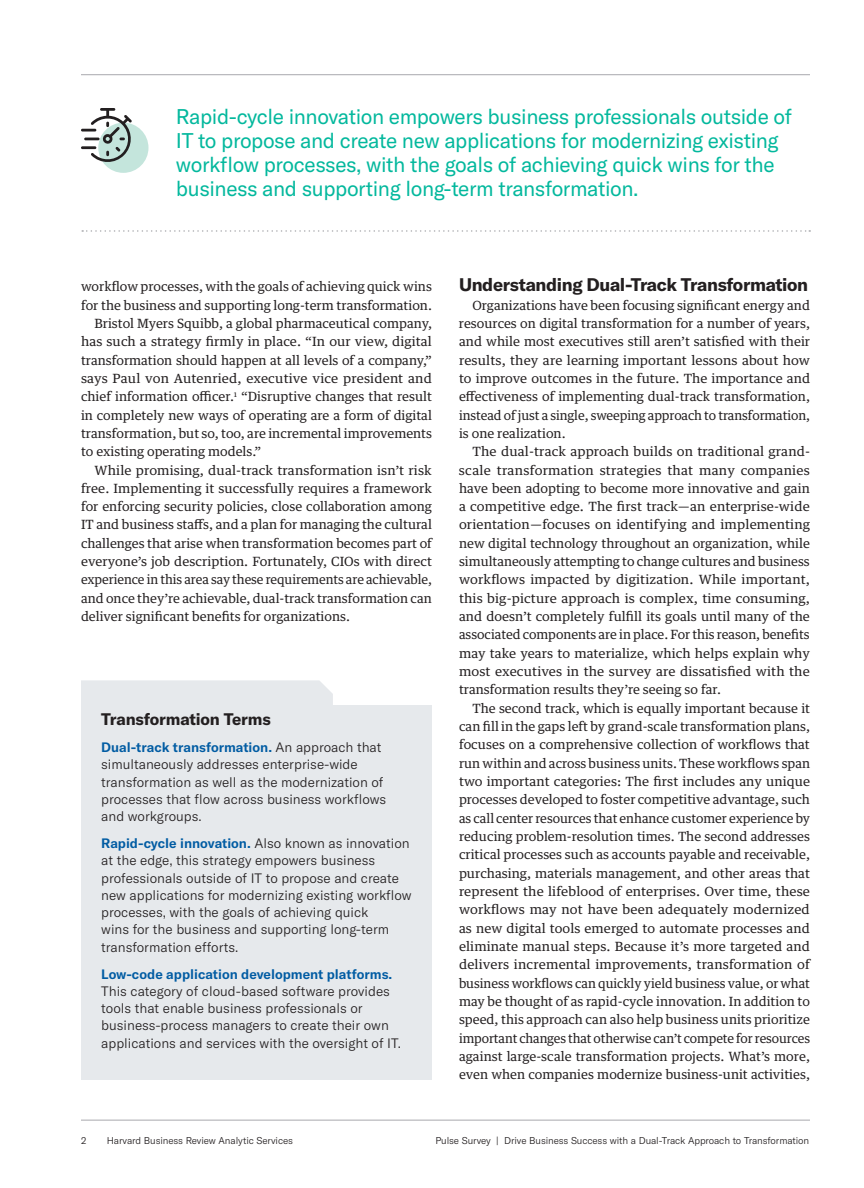
<style>
.page{position:relative;width:864px;height:1188px;background:#fff}
.page>*{position:absolute;margin:0;border:0;box-sizing:border-box;transform-origin:0 0}
.t1{font:21px/24px "GT America";letter-spacing:-.02em;color:#03b89d}
.t2{font:700 18px "GT America";letter-spacing:-.02em;color:#231f20}
.t3{font:700 16.5px "GT America";letter-spacing:-.01em;color:#231f20}
.t4{font:300 13.5px/17.2px "GT America";color:#231f20}
.t5{font:600 13.5px "GT America";color:#015ca3}
.t6{font:12.75px/18.3px "Guardian Text Egyp HBR";color:#231f20;text-align:justify}
.t7{font:300 9.75px "GT America";letter-spacing:-.01em;color:#231f20}
.s1{font-weight:600;color:#015ca3}
</style>
<div class="page">
<hr style="left:81px;top:1120px;width:729px;height:1px;background:#a8a9ad">
<hr style="left:81px;top:74px;width:729px;height:1px;background:#a8a9ad">
<div style="left:98px;top:123px;width:51px;height:50px;background:#c4e5dc;border-radius:50%"></div>
<svg style="left:82px;top:230px;width:728px;height:2px"></svg>
<div style="left:81px;top:705px;width:351px;height:375px;background:#e6e9ec"></div>
<div style="left:81px;top:680px;width:252px;height:25px;background:#e6e9ec"></div>
<svg style="left:81px;top:108px;width:52px;height:56px"></svg>
<p class="t1" style="left:176px;top:105px;width:618px">Rapid-cycle innovation empowers business professionals outside of IT to propose and create new applications for modernizing existing workflow processes, with the goals of achieving quick wins for the business and supporting long-term transformation.</p>
<p class="t6" style="left:81px;top:276px;width:352px">workflow processes, with the goals of achieving quick wins</p>
<p class="t6" style="left:81px;top:295px;width:353px">for the business and supporting long-term transformation.</p>
<p class="t6" style="left:95px;top:313px;width:339px">Bristol Myers Squibb, a global pharmaceutical company,</p>
<p class="t6" style="left:81px;top:331px;width:352px">has such a strategy firmly in place. “In our view, digital</p>
<p class="t6" style="left:81px;top:350px;width:353px">transformation should happen at all levels of a company,”</p>
<p class="t6" style="left:81px;top:368px;width:352px">says Paul von Autenried, executive vice president and</p>
<p class="t6" style="left:81px;top:386px;width:353px">chief information officer.<sup>1</sup> “Disruptive changes that result</p>
<p class="t6" style="left:81px;top:405px;width:353px">in completely new ways of operating are a form of digital</p>
<p class="t6" style="left:81px;top:423px;width:353px">transformation, but so, too, are incremental improvements</p>
<p class="t6" style="left:81px;top:441px;width:182px">to existing operating models.”</p>
<p class="t6" style="left:94px;top:460px;width:339px">While promising, dual-track transformation isn’t risk</p>
<p class="t6" style="left:81px;top:478px;width:353px">free. Implementing it successfully requires a framework</p>
<p class="t6" style="left:81px;top:496px;width:352px">for enforcing security policies, close collaboration among</p>
<p class="t6" style="left:81px;top:514px;width:352px">IT and business staffs, and a plan for managing the cultural</p>
<p class="t6" style="left:81px;top:533px;width:352px">challenges that arise when transformation becomes part of</p>
<p class="t6" style="left:81px;top:551px;width:352px">everyone’s job description. Fortunately, CIOs with direct</p>
<p class="t6" style="left:81px;top:569px;width:352px">experience in this area say these requirements are achievable,</p>
<p class="t6" style="left:81px;top:588px;width:352px">and once they’re achievable, dual-track transformation can</p>
<p class="t6" style="left:81px;top:606px;width:271px">deliver significant benefits for organizations.</p>
<p class="t3" style="left:101px;top:709px;width:171px">Transformation Terms</p>
<p class="t4" style="left:101px;top:739px;width:287px"><span class="s1">Dual-track transformation.</span> An approach that simultaneously addresses enterprise-wide transformation as well as the modernization of processes that flow across business workflows and workgroups.</p>
<p class="t4" style="left:101px;top:835px;width:312px"><span class="s1">Rapid-cycle innovation.</span> Also known as innovation at the edge, this strategy empowers business professionals outside of IT to propose and create new applications for modernizing existing workflow processes, with the goals of achieving quick<br>wins for the business and supporting long-term transformation efforts.</p>
<p class="t5" style="left:101px;top:966px;width:293px">Low-code application development platforms.</p>
<p class="t4" style="left:101px;top:983px;width:301px">This category of cloud-based software provides tools that enable business professionals or business-process managers to create their own applications and services with the oversight of IT.</p>
<h2 class="t2" style="left:459px;top:274px;width:351px">Understanding Dual-Track Transformation</h2>
<p class="t6" style="left:459px;top:295px;width:353px;text-indent:14px">Organizations have been focusing significant energy and resources on digital transformation for a number of years, and while most executives still aren’t satisfied with their results, they are learning important lessons about how to improve outcomes in the future. The importance and effectiveness of implementing dual-track transformation, instead of just a single, sweeping approach to transformation, is one realization.</p>
<p class="t6" style="left:459px;top:441px;width:353px;text-indent:14px">The dual-track approach builds on traditional grand&shy;scale transformation strategies that many companies have been adopting to become more innovative and gain a competitive edge. The first track—an enterprise-wide orientation—focuses on identifying and implementing new digital technology throughout an organization, while simultaneously attempting to change cultures and business workflows impacted by digitization. While important, this big-picture approach is complex, time consuming, and doesn’t completely fulfill its goals until many of the associated components are in place. For this reason, benefits may take years to materialize, which helps explain why most executives in the survey are dissatisfied with the transformation results they’re seeing so far.</p>
<p class="t6" style="left:459px;top:698px;width:353px;text-indent:14px">The second track, which is equally important because it can fill in the gaps left by grand-scale transformation plans, focuses on a comprehensive collection of workflows that run within and across business units. These workflows span two important categories: The first includes any unique processes developed to foster competitive advantage, such as call center resources that enhance customer experience by reducing problem-resolution times. The second addresses critical processes such as accounts payable and receivable, purchasing, materials management, and other areas that represent the lifeblood of enterprises. Over time, these workflows may not have been adequately modernized as new digital tools emerged to automate processes and eliminate manual steps. Because it’s more targeted and delivers incremental improvements, transformation of business workflows can quickly yield business value, or what may be thought of as rapid-cycle innovation. In addition to speed, this approach can also help business units prioritize important changes that otherwise can’t compete for resources against large-scale transformation projects. What’s more, even when companies modernize business-unit activities,</p>
<p class="t7" style="left:81px;top:1134px;width:7px">2</p>
<p class="t7" style="left:107px;top:1134px;width:188px">Harvard Business Review Analytic Services</p>
<p class="t7" style="left:435px;top:1135px;width:375px">Pulse Survey | Drive Business Success with a Dual-Track Approach to Transformation</p>
</div>
